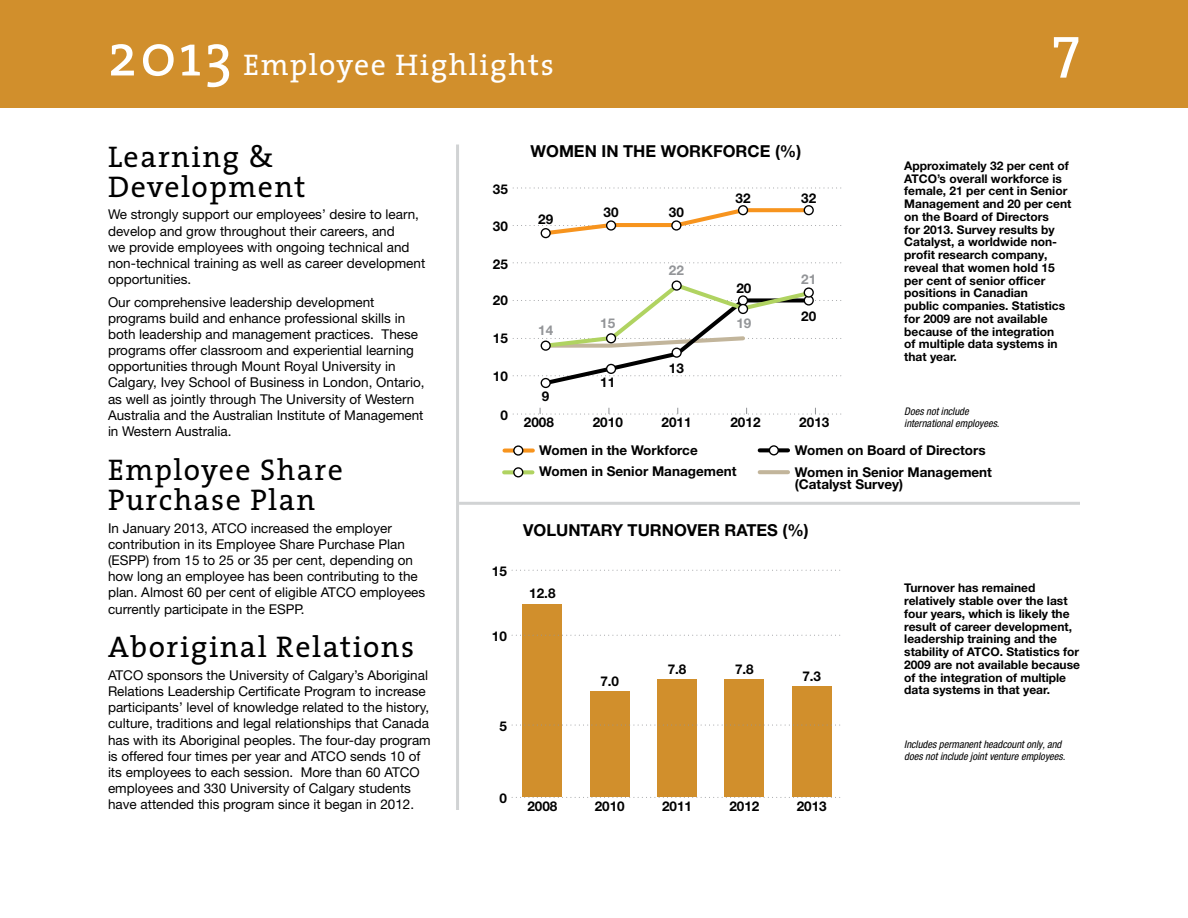
<style>
.page{position:relative;width:1188px;height:918px;background:#fff}
.page>*{position:absolute;margin:0;border:0;box-sizing:border-box;transform-origin:0 0}
.t1{font:60px "The Serif Caps";color:#fff}
.t2{font:30px/30px "The Serif";letter-spacing:.05em;color:#000}
.t3{font:30px "The Serif";letter-spacing:.05em;color:#fff}
.t4{font:700 16.5px "Helvetica Neue LT Pro";color:#000}
.t5{font:13.5px/16px "Helvetica Neue LT Pro";color:#000}
.t6{font:700 13.5px/21px "Helvetica Neue LT Pro";color:#000}
.t7{font:700 13.5px "Helvetica Neue LT Pro";color:#939598}
.t8{font:700 12px/12.8px "Helvetica Neue LT Pro";color:#000}
.t9{font:italic condensed 10.5px/12px "Helvetica Neue LT Pro";color:#000}
.s1{font-size:60px}
</style>
<div class="page">
<div style="left:0;top:0;width:1188px;height:108px;background:#d18f2c"></div>
<svg style="left:513px;top:262px;width:329px;height:1px"></svg>
<svg style="left:513px;top:187px;width:329px;height:1px"></svg>
<svg style="left:513px;top:408px;width:329px;height:7px"></svg>
<svg style="left:513px;top:207px;width:329px;height:31px"></svg>
<svg style="left:513px;top:281px;width:329px;height:107px"></svg>
<div style="left:541px;top:341px;width:9px;height:9px;background:#fff;border-radius:50%"></div>
<div style="left:541px;top:341px;width:10px;height:10px;border:1px solid #000;border-radius:50%"></div>
<div style="left:541px;top:379px;width:9px;height:8px;background:#fff;border-radius:50%"></div>
<div style="left:541px;top:378px;width:10px;height:10px;border:1px solid #000;border-radius:50%"></div>
<div style="left:607px;top:334px;width:9px;height:9px;background:#fff;border-radius:50%"></div>
<div style="left:606px;top:333px;width:10px;height:10px;border:1px solid #000;border-radius:50%"></div>
<svg style="left:607px;top:221px;width:9px;height:9px"></svg>
<div style="left:606px;top:220px;width:10px;height:11px;border:1px solid #000;border-radius:50%"></div>
<div style="left:541px;top:229px;width:9px;height:9px;background:#fff;border-radius:50%"></div>
<div style="left:541px;top:228px;width:10px;height:10px;border:1px solid #000;border-radius:50%"></div>
<svg style="left:672px;top:221px;width:9px;height:9px"></svg>
<div style="left:671px;top:220px;width:10px;height:11px;border:1px solid #000;border-radius:50%"></div>
<div style="left:739px;top:206px;width:8px;height:9px;background:#fff;border-radius:50%"></div>
<div style="left:738px;top:205px;width:10px;height:10px;border:1px solid #000;border-radius:50%"></div>
<div style="left:804px;top:206px;width:9px;height:9px;background:#fff;border-radius:50%"></div>
<div style="left:804px;top:205px;width:10px;height:10px;border:1px solid #000;border-radius:50%"></div>
<div style="left:607px;top:364px;width:9px;height:9px;background:#fff;border-radius:50%"></div>
<div style="left:606px;top:364px;width:10px;height:10px;border:1px solid #000;border-radius:50%"></div>
<svg style="left:672px;top:281px;width:9px;height:9px"></svg>
<div style="left:672px;top:280px;width:10px;height:11px;border:1px solid #000;border-radius:50%"></div>
<div style="left:672px;top:348px;width:9px;height:9px;background:#fff;border-radius:50%"></div>
<div style="left:672px;top:348px;width:10px;height:10px;border:1px solid #000;border-radius:50%"></div>
<svg style="left:739px;top:296px;width:8px;height:9px"></svg>
<div style="left:738px;top:295px;width:10px;height:11px;border:1px solid #000;border-radius:50%"></div>
<div style="left:739px;top:305px;width:8px;height:8px;background:#fff;border-radius:50%"></div>
<div style="left:738px;top:304px;width:10px;height:10px;border:1px solid #000;border-radius:50%"></div>
<svg style="left:804px;top:296px;width:9px;height:9px"></svg>
<div style="left:804px;top:295px;width:10px;height:11px;border:1px solid #000;border-radius:50%"></div>
<svg style="left:804px;top:288px;width:9px;height:9px"></svg>
<div style="left:804px;top:287px;width:10px;height:11px;border:1px solid #000;border-radius:50%"></div>
<svg style="left:505px;top:449px;width:28px;height:4px"></svg>
<svg style="left:504px;top:470px;width:28px;height:4px"></svg>
<div style="left:514px;top:468px;width:9px;height:9px;background:#fff;border-radius:50%"></div>
<div style="left:513px;top:467px;width:10px;height:10px;border:1px solid #000;border-radius:50%"></div>
<svg style="left:514px;top:446px;width:9px;height:9px"></svg>
<div style="left:513px;top:445px;width:10px;height:11px;border:1px solid #000;border-radius:50%"></div>
<svg style="left:760px;top:448px;width:28px;height:4px"></svg>
<div style="left:769px;top:446px;width:9px;height:9px;background:#fff;border-radius:50%"></div>
<div style="left:769px;top:445px;width:10px;height:10px;border:1px solid #000;border-radius:50%"></div>
<svg style="left:760px;top:470px;width:28px;height:4px"></svg>
<div style="left:792px;top:686px;width:39px;height:111px;background:#d18f2c"></div>
<div style="left:725px;top:679px;width:39px;height:118px;background:#d18f2c"></div>
<div style="left:657px;top:679px;width:40px;height:118px;background:#d18f2c"></div>
<div style="left:590px;top:692px;width:39px;height:105px;background:#d18f2c"></div>
<div style="left:523px;top:604px;width:39px;height:193px;background:#d18f2c"></div>
<svg style="left:512px;top:797px;width:329px;height:1px"></svg>
<svg style="left:512px;top:725px;width:328px;height:1px"></svg>
<svg style="left:512px;top:635px;width:329px;height:1px"></svg>
<svg style="left:512px;top:570px;width:329px;height:1px"></svg>
<hr style="left:456px;top:145px;width:3px;height:665px;background:#d1d3d4">
<hr style="left:459px;top:502px;width:621px;height:3px;background:#d1d3d4">
<h2 class="t3" style="left:108px;top:46px;width:447px"><span class="s1">2013</span> Employee Highlights</h2>
<h2 class="t2" style="left:108px;top:142px;width:199px">Learning &amp;<br>Development</h2>
<p class="t5" style="left:108px;top:206px;width:319px">We strongly support our employees’ desire to learn, develop and grow throughout their careers, and<br>we provide employees with ongoing technical and non-technical training as well as career development opportunities.</p>
<p class="t5" style="left:108px;top:294px;width:318px">Our comprehensive leadership development programs build and enhance professional skills in both leadership and management practices. These programs offer classroom and experiential learning opportunities through Mount Royal University in Calgary, Ivey School of Business in London, Ontario, as well as jointly through The University of Western Australia and the Australian Institute of Management in Western Australia.</p>
<p class="t6" style="left:493px;top:178px;width:17px">35</p>
<p class="t6" style="left:493px;top:215px;width:17px">30</p>
<p class="t6" style="left:493px;top:253px;width:17px">25</p>
<p class="t6" style="left:493px;top:290px;width:17px">20</p>
<p class="t6" style="left:493px;top:328px;width:17px">15</p>
<p class="t6" style="left:493px;top:366px;width:17px">10</p>
<p class="t6" style="left:500px;top:404px;width:9px">0</p>
<p class="t4" style="left:531px;top:140px;width:272px">WOMEN IN THE WORKFORCE (%)</p>
<p class="t6" style="left:538px;top:208px;width:17px">29</p>
<p class="t7" style="left:538px;top:322px;width:17px">14</p>
<p class="t6" style="left:542px;top:385px;width:9px">9</p>
<p class="t6" style="left:604px;top:201px;width:17px">30</p>
<p class="t6" style="left:669px;top:201px;width:17px">30</p>
<p class="t7" style="left:600px;top:315px;width:17px">15</p>
<p class="t6" style="left:600px;top:371px;width:17px">11</p>
<p class="t7" style="left:669px;top:262px;width:17px">22</p>
<p class="t6" style="left:669px;top:358px;width:17px">13</p>
<p class="t6" style="left:736px;top:187px;width:17px">32</p>
<p class="t6" style="left:801px;top:187px;width:17px">32</p>
<p class="t6" style="left:736px;top:277px;width:17px">20</p>
<p class="t7" style="left:736px;top:315px;width:17px">19</p>
<p class="t7" style="left:801px;top:271px;width:17px">21</p>
<p class="t6" style="left:801px;top:305px;width:17px">20</p>
<p class="t6" style="left:524px;top:412px;width:32px">2008</p>
<p class="t6" style="left:593px;top:412px;width:32px">2010</p>
<p class="t6" style="left:662px;top:412px;width:32px">2011</p>
<p class="t6" style="left:730px;top:412px;width:32px">2012</p>
<p class="t6" style="left:799px;top:412px;width:32px">2013</p>
<h1 class="t1" style="left:1053px;top:19px;width:29px">7</h1>
<p class="t8" style="left:904px;top:159px;width:169px">Approximately 32 per cent of<br>ATCO’s overall workforce is female, 21 per cent in Senior<br>Management and 20 per cent on the Board of Directors<br>for 2013. Survey results by<br>Catalyst, a worldwide non&shy;profit research company, reveal that women hold 15 per cent of senior officer positions in Canadian<br>public companies. Statistics for 2009 are not available because of the integration<br>of multiple data systems in that year.</p>
<p class="t9" style="left:904px;top:405px;width:97px">Does not include international employees.</p>
<h2 class="t2" style="left:108px;top:455px;width:236px">Employee Share<br>Purchase Plan</h2>
<p class="t5" style="left:108px;top:520px;width:319px">In January 2013, ATCO increased the employer contribution in its Employee Share Purchase Plan (ESPP) from 15 to 25 or 35 per cent, depending on how long an employee has been contributing to the plan. Almost 60 per cent of eligible ATCO employees currently participate in the ESPP.</p>
<h2 class="t2" style="left:108px;top:632px;width:308px">Aboriginal Relations</h2>
<p class="t5" style="left:108px;top:667px;width:324px">ATCO sponsors the University of Calgary’s Aboriginal Relations Leadership Certificate Program to increase participants’ level of knowledge related to the history, culture, traditions and legal relationships that Canada has with its Aboriginal peoples. The four-day program is offered four times per year and ATCO sends 10 of its employees to each session. More than 60 ATCO employees and 330 University of Calgary students have attended this program since it began in 2012.</p>
<p class="t6" style="left:492px;top:560px;width:17px">15</p>
<p class="t6" style="left:492px;top:625px;width:17px">10</p>
<p class="t6" style="left:499px;top:715px;width:9px">5</p>
<p class="t6" style="left:499px;top:787px;width:9px">0</p>
<p class="t6" style="left:539px;top:440px;width:199px">Women in the Workforce<br>Women in Senior Management</p>
<p class="t6" style="left:795px;top:439px;width:199px;line-height:21.8px">Women on Board of Directors<br>Women in Senior Management</p>
<p class="t6" style="left:795px;top:473px;width:110px">(Catalyst Survey)</p>
<p class="t4" style="left:523px;top:520px;width:287px">VOLUNTARY TURNOVER RATES (%)</p>
<p class="t6" style="left:529px;top:583px;width:28px">12.8</p>
<p class="t6" style="left:600px;top:671px;width:20px">7.0</p>
<p class="t6" style="left:668px;top:658px;width:20px">7.8</p>
<p class="t6" style="left:735px;top:658px;width:20px">7.8</p>
<p class="t6" style="left:802px;top:666px;width:20px">7.3</p>
<p class="t6" style="left:527px;top:795px;width:32px">2008</p>
<p class="t6" style="left:595px;top:795px;width:32px">2010</p>
<p class="t6" style="left:662px;top:795px;width:32px">2011</p>
<p class="t6" style="left:729px;top:795px;width:32px">2012</p>
<p class="t6" style="left:797px;top:795px;width:32px">2013</p>
<p class="t8" style="left:904px;top:581px;width:177px">Turnover has remained relatively stable over the last four years, which is likely the result of career development, leadership training and the stability of ATCO. Statistics for<br>2009 are not available because of the integration of multiple data systems in that year.</p>
<p class="t9" style="left:904px;top:739px;width:163px">Includes permanent headcount only, and does not include joint venture employees.</p>
</div>
